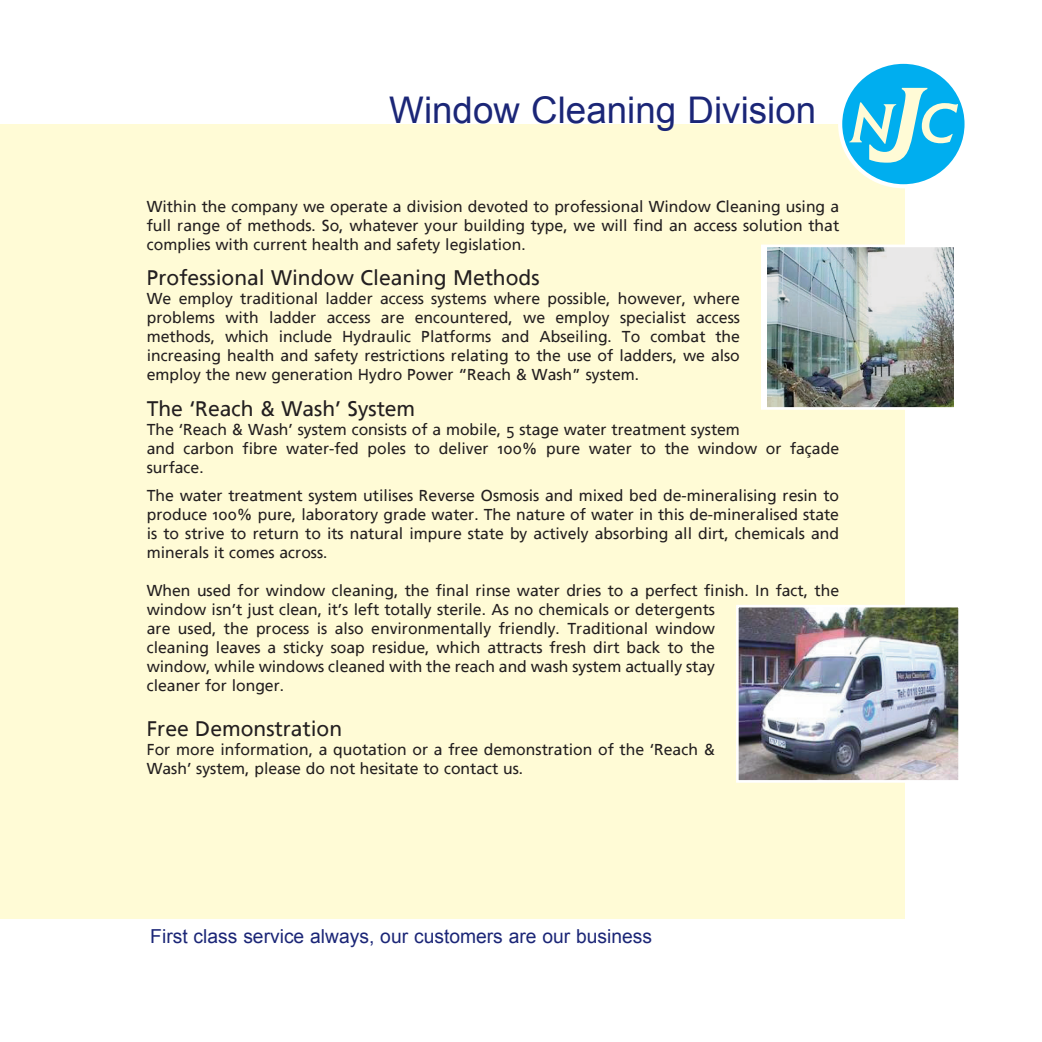
<style>
.page{position:relative;width:1042px;height:1042px;background:#fff}
.page>*{position:absolute;margin:0;border:0;box-sizing:border-box;transform-origin:0 0}
.t1{font:36.75px "Arial";color:#1b2677}
.t2{font:21px "Frutiger Linotype";color:#231f20}
.t3{font:19.25px "Arial";color:#1b2677}
.t4{font:15.75px/18.9px "Frutiger Linotype";color:#231f20;text-align:justify}
</style>
<div class="page">
<div style="left:0;top:124px;width:904px;height:795px;background:#fffbd6"></div>
<div style="left:840px;top:62px;width:126px;height:124px;background:#00aeef;border-radius:50%"></div>
<div style="left:838px;top:60px;width:130px;height:128px;border:4px solid #fff;border-radius:50%"></div>
<svg style="left:849px;top:88px;width:109px;height:75px"></svg>
<div style="left:762px;top:246px;width:197px;height:162px;background:linear-gradient(to bottom,#fff,#fff)"></div>
<img style="left:768px;top:249px;width:186px;height:157px">
<div style="left:761px;top:245px;width:200px;height:165px;border:3px solid #fff"></div>
<img style="left:740px;top:609px;width:217px;height:170px">
<div style="left:736px;top:605px;width:225px;height:178px;border:3px solid #fff"></div>
<p class="t1" style="left:389px;top:86px;width:428px">Window Cleaning Division</p>
<p class="t4" style="left:147px;top:197px;width:694px">Within the company we operate a division devoted to professional Window Cleaning using a full range of methods. So, whatever your building type, we will find an access solution that complies with current health and safety legislation.</p>
<p class="t2" style="left:147px;top:265px;width:394px">Professional Window Cleaning Methods</p>
<p class="t4" style="left:147px;top:289px;width:595px">We employ traditional ladder access systems where possible, however, where problems with ladder access are encountered, we employ specialist access methods, which include Hydraulic Platforms and Abseiling. To combat the increasing health and safety restrictions relating to the use of ladders, we also employ the new generation Hydro Power “Reach &amp; Wash” system.</p>
<p class="t2" style="left:147px;top:395px;width:270px">The ‘Reach &amp; Wash’ System</p>
<p class="t4" style="left:147px;top:419px;width:694px;text-align:left">The ‘Reach &amp; Wash’ system consists of a mobile, 5 stage water treatment system<br>and carbon fibre water-fed poles to deliver 100% pure water to the window or façade surface.</p>
<p class="t4" style="left:147px;top:486px;width:694px">The water treatment system utilises Reverse Osmosis and mixed bed de-mineralising resin to produce 100% pure, laboratory grade water. The nature of water in this de-mineralised state is to strive to return to its natural impure state by actively absorbing all dirt, chemicals and minerals it comes across.</p>
<p class="t4" style="left:147px;top:581px;width:694px;text-align:left">When used for window cleaning, the final rinse water dries to a perfect finish. In fact, the window isn’t just clean, it’s left totally sterile. As no chemicals or detergents<br>are used, the process is also environmentally friendly. Traditional window<br>cleaning leaves a sticky soap residue, which attracts fresh dirt back to the<br>window, while windows cleaned with the reach and wash system actually stay<br>cleaner for longer.</p>
<p class="t2" style="left:147px;top:715px;width:197px">Free Demonstration</p>
<p class="t4" style="left:147px;top:739px;width:570px">For more information, a quotation or a free demonstration of the ‘Reach &amp;<br>Wash’ system, please do not hesitate to contact us.</p>
<p class="t3" style="left:150px;top:923px;width:503px">First class service always, our customers are our business</p>
</div>
